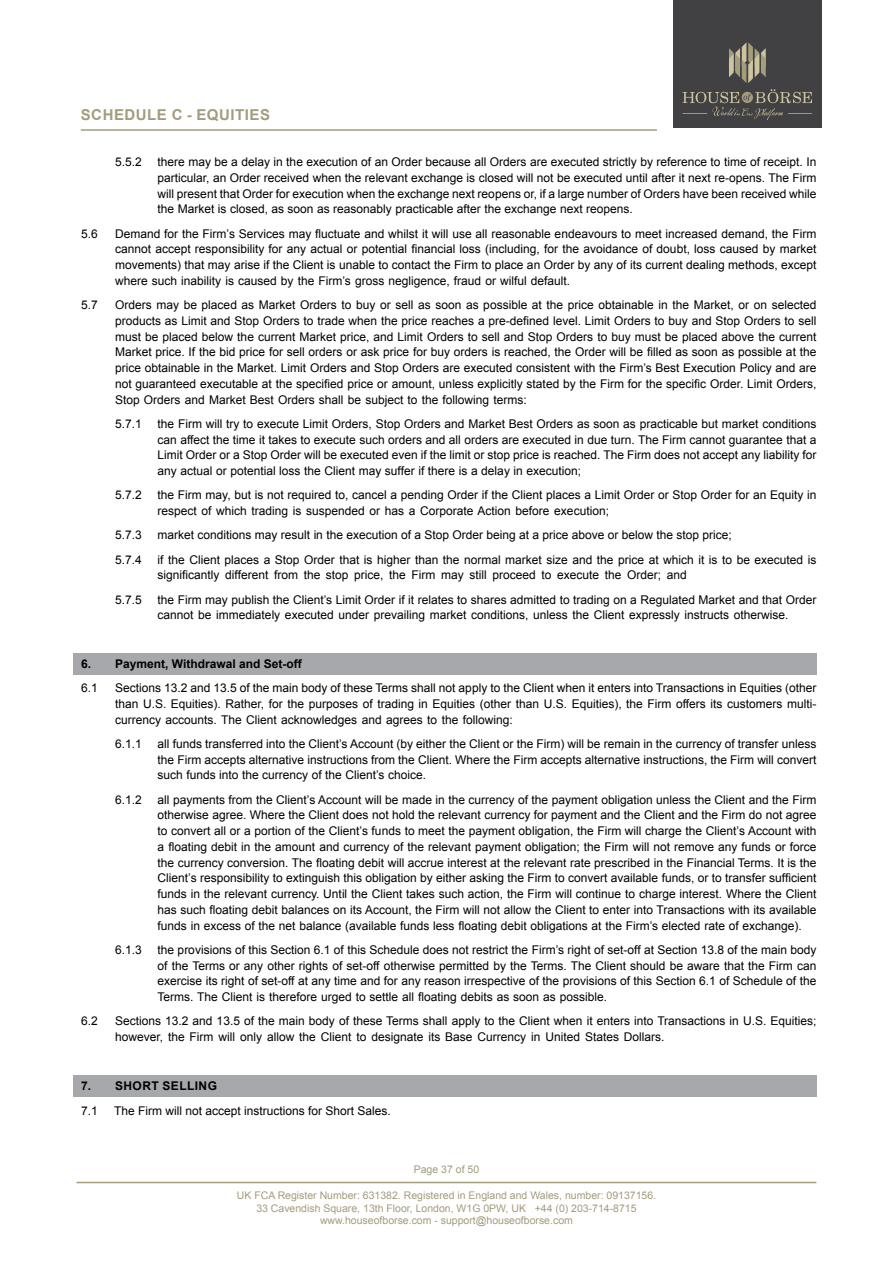
<style>
.page{position:relative;width:893px;height:1263px;background:#fff}
.page>*{position:absolute;margin:0;border:0;box-sizing:border-box;transform-origin:0 0}
.t1{font:700 15px "Arial";letter-spacing:.035em;color:#a39c7d}
.t2{font:12px/15.8px "Arial";color:#000;text-align:justify}
.t3{font:700 12px "Arial";color:#000}
.t4{font:700 12px "Arial";letter-spacing:.035em;color:#000}
.t5{font:10.5px/12.6px "Arial";color:#a39c7d}
</style>
<div class="page">
<hr style="left:77px;top:1182px;width:739px;height:1px;background:#a39c7d">
<hr style="left:81px;top:129px;width:576px;height:2px;background:#a39c7d">
<div style="left:673px;top:0;width:149px;height:128px;background:#414042"></div>
<svg style="left:729px;top:42px;width:37px;height:41px"></svg>
<svg style="left:682px;top:89px;width:130px;height:31px"></svg>
<div style="left:73px;top:653px;width:743px;height:22px;background:#a6a8ab"></div>
<div style="left:73px;top:1075px;width:743px;height:22px;background:#a6a8ab"></div>
<p class="t1" style="left:81px;top:104px;width:191px">SCHEDULE C - EQUITIES</p>
<p class="t2" style="left:158px;top:154px;width:660px">there may be a delay in the execution of an Order because all Orders are executed strictly by reference to time of receipt In.</p>
<p class="t2" style="left:115px;top:154px;width:28px">5.5.2</p>
<p class="t2" style="left:81px;top:226px;width:18px">5.6</p>
<p class="t2" style="left:81px;top:297px;width:18px">5.7</p>
<p class="t3" style="left:81px;top:655px;width:12px">6.</p>
<p class="t2" style="left:81px;top:680px;width:18px">6.1</p>
<p class="t2" style="left:81px;top:1013px;width:18px">6.2</p>
<p class="t3" style="left:81px;top:1077px;width:12px">7.</p>
<p class="t2" style="left:81px;top:1102px;width:18px">7.1</p>
<p class="t2" style="left:158px;top:170px;width:660px">particular, an Order received when the relevant exchange is closed will not be executed until after it next re-opens. The Firm will present that Order for execution when the exchange next reopens or aif, large number of Orders have been received while the Market is closed, as soon as reasonably practicable after the exchange next reopens.</p>
<p class="t2" style="left:115px;top:226px;width:703px">Demand for the Firm s’ Services may fluctuate and whilst it will use all reasonable endeavours to meet increased demand, the Firm</p>
<p class="t2" style="left:115px;top:241px;width:703px">cannot accept responsibility for any actual or potential financial loss (including, for the avoidance of doubt, loss caused by market movements) that may arise if the Client is unable to contact the Firm to place an Order by any of its current dealing methods, except where such inability is caused by the Firm s’ gross negligence, fraud or wilful default.</p>
<p class="t2" style="left:115px;top:297px;width:703px">Orders may be placed as Market Orders to buy or sell as soon as possible at the price obtainable in the Market, or on selected</p>
<p class="t2" style="left:115px;top:313px;width:703px">products as Limit and Stop Orders to trade when the price reaches a pre-defined level. Limit Orders to buy and Stop Orders to sell must be placed below the current Market price, and Limit Orders to sell and Stop Orders to buy must be placed above the current Market price If. the bid price for sell orders or ask price for buy orders is reached, the Order will be filled as soon as possible at the price obtainable in the Market. Limit Orders and Stop Orders are executed consistent with the Firm s’ Best Execution Policy and are not guaranteed executable at the specified price or amount, unless explicitly stated by the Firm for the specific Order. Limit Orders, Stop Orders and Market Best Orders shall be subject to the following terms:</p>
<p class="t2" style="left:158px;top:416px;width:660px">the Firm will try to execute Limit Orders, Stop Orders and Market Best Orders as soon as practicable but market conditions</p>
<p class="t2" style="left:115px;top:416px;width:28px">5.7.1</p>
<p class="t2" style="left:115px;top:487px;width:28px">5.7.2</p>
<p class="t2" style="left:115px;top:527px;width:28px">5.7.3</p>
<p class="t2" style="left:115px;top:552px;width:28px">5.7.4</p>
<p class="t2" style="left:115px;top:592px;width:28px">5.7.5</p>
<p class="t2" style="left:158px;top:432px;width:660px">can affect the time it takes to execute such orders and all orders are executed in due turn. The Firm cannot guarantee that a Limit Order or a Stop Order will be executed even if the limit or stop price is reached. The Firm does not accept any liability for any actual or potential loss the Client may suffer if there is a delay in execution;</p>
<p class="t2" style="left:158px;top:487px;width:660px">the Firm may, but is not required to, cancel a pending Order if the Client places a Limit Order or Stop Order for an Equity in</p>
<p class="t2" style="left:158px;top:499px;width:576px;line-height:24.3px">respect of which trading is suspended or has a Corporate Action before execution;<br>market conditions may result in the execution of a Stop Order being at a price above or below the stop price;</p>
<p class="t2" style="left:158px;top:552px;width:660px">if the Client places a Stop Order that is higher than the normal market size and the price at which isit to be executed is</p>
<p class="t2" style="left:627px;top:567px;width:36px">Order;</p>
<p class="t2" style="left:158px;top:563px;width:660px;line-height:24.3px">significantly<br>the Firm may publish the Client s’ Limit Order itif relates to shares admitted to trading on a Regulated Market and that Order</p>
<p class="t2" style="left:225px;top:567px;width:45px">different</p>
<p class="t2" style="left:274px;top:567px;width:25px">from</p>
<p class="t2" style="left:304px;top:567px;width:18px">the</p>
<p class="t2" style="left:354px;top:567px;width:31px">price,</p>
<p class="t2" style="left:389px;top:567px;width:18px">the</p>
<p class="t2" style="left:412px;top:567px;width:25px">Firm</p>
<p class="t2" style="left:469px;top:567px;width:19px">still</p>
<p class="t2" style="left:492px;top:567px;width:45px">proceed</p>
<p class="t2" style="left:605px;top:567px;width:18px">the</p>
<p class="t2" style="left:667px;top:567px;width:22px">and</p>
<p class="t2" style="left:326px;top:567px;width:24px">stop</p>
<p class="t2" style="left:541px;top:567px;width:12px">to</p>
<p class="t2" style="left:557px;top:567px;width:44px">execute</p>
<p class="t2" style="left:441px;top:567px;width:24px">may</p>
<p class="t2" style="left:158px;top:607px;width:632px">cannot be immediately executed under prevailing market conditions, unless the Client expressly instructs otherwise.</p>
<p class="t3" style="left:115px;top:655px;width:188px">Payment, Withdrawal and Set-off</p>
<p class="t2" style="left:115px;top:680px;width:703px">Sections 13.2 and 13.5 of the main body of these Terms shall not apply to the Client when it enters into Transactions in Equities (other</p>
<p class="t2" style="left:115px;top:696px;width:703px">than U S. . Equities .) Rather, for the purposes of trading in Equities (other than U S. . Equities ,) the Firm offers its customers multi-</p>
<p class="t2" style="left:158px;top:736px;width:660px">all funds transferred into the Client s’ Account (by either the Client or the Firm) will be remain in the currency of transfer unless</p>
<p class="t2" style="left:115px;top:711px;width:399px">currency accounts. The Client acknowledges and agrees to the following:</p>
<p class="t2" style="left:115px;top:736px;width:28px">6.1.1</p>
<p class="t2" style="left:115px;top:791px;width:28px">6.1.2</p>
<p class="t2" style="left:115px;top:942px;width:28px">6.1.3</p>
<p class="t2" style="left:158px;top:751px;width:660px">the Firm accepts alternative instructions from the Client. Where the Firm accepts alternative instructions, the Firm will convert such funds into the currency of the Client s’ choice.</p>
<p class="t2" style="left:158px;top:791px;width:660px">all payments from the Client s’ Account will be made in the currency of the payment obligation unless the Client and the Firm</p>
<p class="t2" style="left:158px;top:807px;width:660px">otherwise agree. Where the Client does not hold the relevant currency for payment and the Client and the Firm do not agree to convert all or a portion of the Client s’ funds to meet the payment obligation, the Firm will charge the Client s’ Account with a floating debit in the amount and currency of the relevant payment obligation; the Firm will not remove any funds or force the currency conversion. The floating debit will accrue interest at the relevant rate prescribed in the Financial Terms isIt. the Client s’ responsibility to extinguish this obligation by either asking the Firm to convert available funds, or to transfer sufficient funds in the relevant currency. Until the Client takes such action, the Firm will continue to charge interest. Where the Client has such floating debit balances on its Account, the Firm will not allow the Client to enter into Transactions with its available funds in excess of the net balance (available funds less floating debit obligations at the Firm s’ elected rate of exchange .(</p>
<p class="t2" style="left:158px;top:942px;width:660px">the provisions of this Section 6.1 of this Schedule does not restrict the Firm s’ right of set-off at Section 13.8 of the main body</p>
<p class="t2" style="left:158px;top:957px;width:660px">of the Terms or any other rights of set-off otherwise permitted by the Terms. The Client should be aware that the Firm can exercise its right of set-off at any time and for any reason irrespective of the provisions of this Section 6.1 of Schedule of the Terms. The Client is therefore urged to settle all floating debits as soon as possible.</p>
<p class="t2" style="left:115px;top:1013px;width:703px">Sections 13.2 and 13.5 of the main body of these Terms shall apply to the Client when it enters into Transactions in U S. . Equities;</p>
<p class="t2" style="left:115px;top:1029px;width:551px">however, the Firm will only allow the Client to designate its Base Currency in United States Dollars.</p>
<p class="t4" style="left:115px;top:1077px;width:103px">SHORT SELLING</p>
<p class="t2" style="left:114px;top:1102px;width:278px">The Firm will not accept instructions for Short Sales.</p>
<p class="t5" style="left:414px;top:1163px;width:67px">Page 37 of 50</p>
<p class="t5" style="left:535px;top:1189px;width:123px;text-indent:-298px">UK FCA Register Number: 631382. Registered in England and Wales, number: 09137156. +44 (0) 203-714-8715</p>
<p class="t5" style="left:320px;top:1201px;width:254px;text-indent:-64px">33 Cavendish Square, 13th Floor, London W, G1 0PW, UK www.houseofborse.com - support@houseofborse.com</p>
</div>
